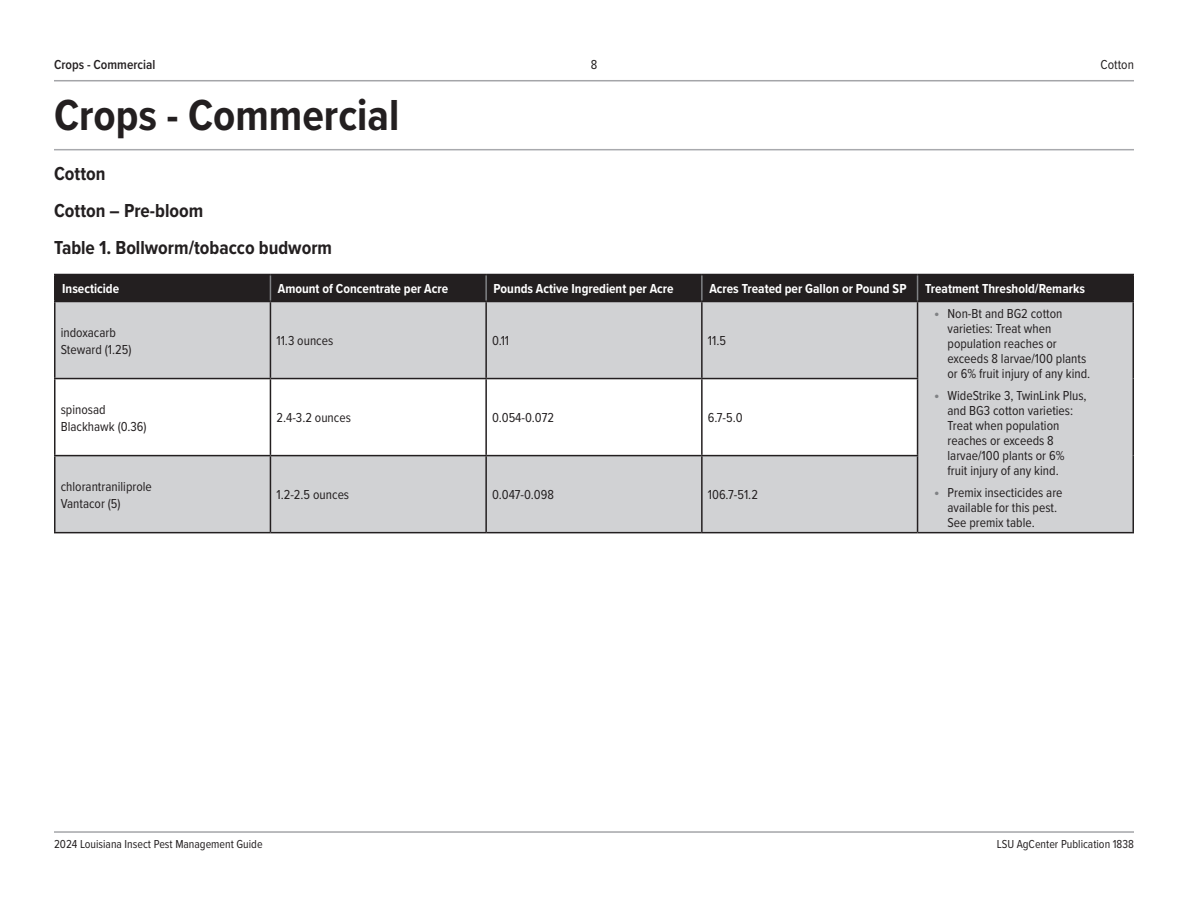
<style>
.page{position:relative;width:1188px;height:918px;background:#fff}
.page>*{position:absolute;margin:0;border:0;box-sizing:border-box;transform-origin:0 0}
.Chapter_Title_-_H1{font:700 45px "Proxima Nova Cond";color:#231f20}
.Chapter_Subsection_-_H2_NOT_TOC{font:700 19.5px "Proxima Nova Cond";color:#231f20}
.Chapter_Subsection_-_H2{font:700 19.5px "Proxima Nova Cond";color:#231f20}
.Table_Data{font:13.5px/15px "Proxima Nova Cond";color:#231f20}
.Table_Header{font:700 13.5px "Proxima Nova Cond";color:#fff}
.t1{font:600 13.5px "Proxima Nova Cond";color:#231f20}
.t2{font:12px "Proxima Nova Cond";color:#231f20}
.s1{font-weight:700;font-size:15px;color:#808285}
</style>
<div class="page">
<hr style="left:54px;top:831px;width:1080px;height:2px;background:#a4a5a9">
<hr style="left:54px;top:80px;width:1080px;height:1px;background:#a4a5a9">
<hr style="left:54px;top:149px;width:1080px;height:1px;background:#a8a9ad">
<div style="left:56px;top:302px;width:1076px;height:230px;background:#d1d2d4"></div>
<svg style="left:56px;top:379px;width:861px;height:76px"></svg>
<div style="left:56px;top:275px;width:1076px;height:26px;background:#231f20"></div>
<hr style="left:54px;top:302px;width:2px;height:76px;background:#231f20">
<hr style="left:270px;top:302px;width:1px;height:76px;background:#231f20">
<hr style="left:485px;top:302px;width:2px;height:76px;background:#231f20">
<hr style="left:701px;top:302px;width:2px;height:76px;background:#231f20">
<hr style="left:917px;top:302px;width:1px;height:76px;background:#231f20">
<hr style="left:1132px;top:302px;width:2px;height:77px;background:#231f20">
<hr style="left:54px;top:378px;width:216px;height:1px;background:#231f20">
<hr style="left:54px;top:379px;width:2px;height:76px;background:#231f20">
<hr style="left:270px;top:378px;width:216px;height:1px;background:#231f20">
<hr style="left:270px;top:379px;width:1px;height:76px;background:#231f20">
<hr style="left:486px;top:378px;width:216px;height:1px;background:#231f20">
<hr style="left:485px;top:379px;width:2px;height:76px;background:#231f20">
<hr style="left:702px;top:378px;width:216px;height:1px;background:#231f20">
<hr style="left:701px;top:379px;width:2px;height:76px;background:#231f20">
<hr style="left:917px;top:379px;width:1px;height:76px;background:#231f20">
<hr style="left:1132px;top:379px;width:2px;height:77px;background:#231f20">
<hr style="left:54px;top:455px;width:216px;height:1px;background:#231f20">
<hr style="left:54px;top:456px;width:2px;height:76px;background:#231f20">
<hr style="left:270px;top:455px;width:216px;height:1px;background:#231f20">
<hr style="left:270px;top:456px;width:1px;height:76px;background:#231f20">
<hr style="left:486px;top:455px;width:216px;height:1px;background:#231f20">
<hr style="left:485px;top:456px;width:2px;height:76px;background:#231f20">
<hr style="left:702px;top:455px;width:216px;height:1px;background:#231f20">
<hr style="left:701px;top:456px;width:2px;height:76px;background:#231f20">
<hr style="left:917px;top:456px;width:1px;height:76px;background:#231f20">
<hr style="left:1132px;top:456px;width:2px;height:76px;background:#231f20">
<hr style="left:54px;top:532px;width:216px;height:1px;background:#231f20">
<hr style="left:270px;top:532px;width:216px;height:1px;background:#231f20">
<hr style="left:486px;top:532px;width:216px;height:1px;background:#231f20">
<hr style="left:702px;top:532px;width:216px;height:1px;background:#231f20">
<hr style="left:918px;top:532px;width:216px;height:1px;background:#231f20">
<hr style="left:54px;top:274px;width:216px;height:1px;background:#231f20">
<hr style="left:54px;top:275px;width:2px;height:26px;background:#231f20">
<hr style="left:270px;top:274px;width:216px;height:1px;background:#231f20">
<hr style="left:486px;top:274px;width:216px;height:1px;background:#231f20">
<hr style="left:702px;top:274px;width:216px;height:1px;background:#231f20">
<hr style="left:918px;top:274px;width:216px;height:1px;background:#231f20">
<hr style="left:1132px;top:275px;width:2px;height:26px;background:#231f20">
<hr style="left:54px;top:301px;width:216px;height:1px;background:#231f20">
<hr style="left:270px;top:301px;width:216px;height:1px;background:#231f20">
<hr style="left:486px;top:301px;width:216px;height:1px;background:#231f20">
<hr style="left:702px;top:301px;width:216px;height:1px;background:#231f20">
<hr style="left:918px;top:301px;width:216px;height:1px;background:#231f20">
<p class="t1" style="left:54px;top:55px;width:103px">Crops - Commercial</p>
<p class="Table_Data" style="left:591px;top:56px;width:8px">8</p>
<p class="Table_Data" style="left:1101px;top:56px;width:35px">Cotton</p>
<h1 class="Chapter_Title_-_H1" style="left:54px;top:82px;width:347px">Crops - Commercial</h1>
<h2 class="Chapter_Subsection_-_H2" style="left:54px;top:160px;width:53px">Cotton</h2>
<h2 class="Chapter_Subsection_-_H2_NOT_TOC" style="left:54px;top:197px;width:151px">Cotton – Pre-bloom</h2>
<p class="Chapter_Subsection_-_H2_NOT_TOC" style="left:54px;top:233px;width:280px">Table 1. Bollworm/tobacco budworm</p>
<p class="Table_Header" style="left:62px;top:279px;width:58px">Insecticide</p>
<p class="Table_Header" style="left:278px;top:279px;width:172px">Amount of Concentrate per Acre</p>
<p class="Table_Header" style="left:494px;top:279px;width:181px">Pounds Active Ingredient per Acre</p>
<p class="Table_Header" style="left:709px;top:279px;width:199px">Acres Treated per Gallon or Pound SP</p>
<p class="Table_Header" style="left:925px;top:279px;width:161px">Treatment Threshold/Remarks</p>
<p class="Table_Data" style="left:61px;top:324px;width:72px;line-height:16.5px">indoxacarb<br>Steward (1.25)</p>
<p class="Table_Data" style="left:276px;top:333px;width:58px">11.3 ounces</p>
<p class="Table_Data" style="left:492px;top:333px;width:19px">0.11</p>
<p class="Table_Data" style="left:708px;top:333px;width:20px">11.5</p>
<p class="Table_Data" style="left:948px;top:306px;width:144px;text-indent:-14px"><span class="s1">•</span> Non-Bt and BG2 cotton varieties: Treat when population reaches or exceeds 8 larvae/100 plants or 6% fruit injury of any kind.</p>
<p class="Table_Data" style="left:948px;top:387px;width:141px;text-indent:-14px"><span class="s1">•</span> WideStrike 3, TwinLink Plus, and BG3 cotton varieties:<br>Treat when population reaches or exceeds 8 larvae/100 plants or 6% fruit injury of any kind.</p>
<p class="Table_Data" style="left:948px;top:484px;width:117px;text-indent:-14px"><span class="s1">•</span> Premix insecticides are available for this pest.<br>See premix table.</p>
<p class="Table_Data" style="left:61px;top:401px;width:87px;line-height:16.5px">spinosad<br>Blackhawk (0.36)</p>
<p class="Table_Data" style="left:276px;top:410px;width:76px">2.4-3.2 ounces</p>
<p class="Table_Data" style="left:492px;top:410px;width:63px">0.054-0.072</p>
<p class="Table_Data" style="left:708px;top:410px;width:36px">6.7-5.0</p>
<p class="Table_Data" style="left:61px;top:478px;width:93px;line-height:16.5px">chlorantraniliprole<br>Vantacor (5)</p>
<p class="Table_Data" style="left:276px;top:487px;width:74px">1.2-2.5 ounces</p>
<p class="Table_Data" style="left:492px;top:487px;width:63px">0.047-0.098</p>
<p class="Table_Data" style="left:708px;top:487px;width:52px">106.7-51.2</p>
<p class="t2" style="left:54px;top:835px;width:210px">2024 Louisiana Insect Pest Management Guide</p>
<p class="t2" style="left:997px;top:835px;width:139px">LSU AgCenter Publication 1838</p>
</div>
